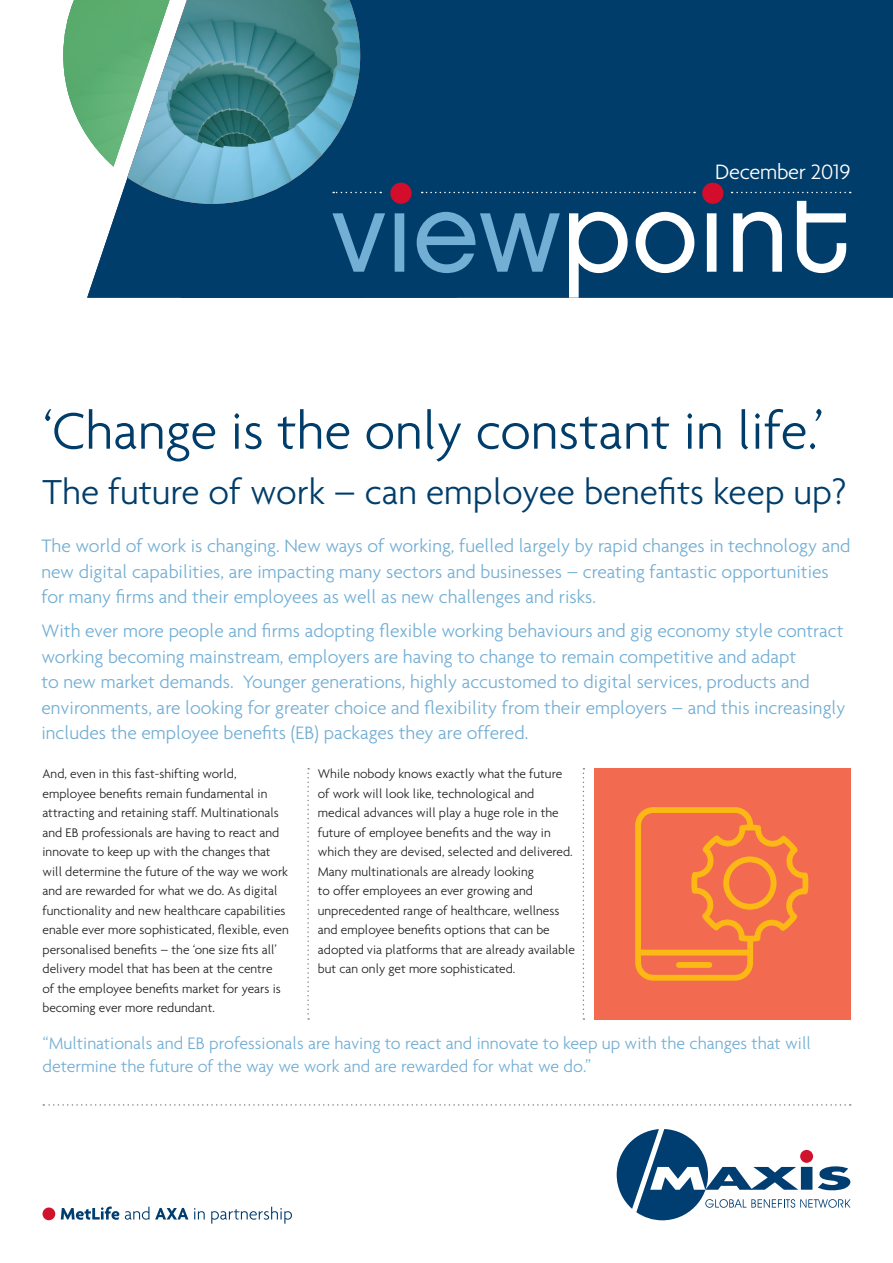
<style>
.page{position:relative;width:893px;height:1263px;background:#fff}
.page>*{position:absolute;margin:0;border:0;box-sizing:border-box;transform-origin:0 0}
.t1{font:300 55.5px "Agenda";color:#003d6a}
.t2{font:300 37.5px "Agenda";color:#003d6a}
.Body_9pt{font:300 22.5px "Agenda";letter-spacing:-.01em;color:#fff}
.Body_9pt-2{font:300 19.5px/25.5px "Agenda";color:#73aed4}
.t3{font:300 18px/22.5px "Agenda";color:#73aed4}
.Body_9pt-3{font:300 13.5px/19.5px "Agenda";color:#231f20}
</style>
<div class="page">
<svg style="left:87px;top:179px;width:94px;height:119px;fill:#003d6a"></svg>
<div style="left:360px;top:0;width:533px;height:298px;background:#003d6a"></div>
<div style="left:181px;top:14px;width:324px;height:284px;background:#003d6a"></div>
<svg style="left:422px;top:192px;width:273px;height:1px"></svg>
<svg style="left:360px;top:192px;width:21px;height:1px"></svg>
<svg style="left:731px;top:192px;width:120px;height:1px"></svg>
<svg style="left:569px;top:201px;width:277px;height:97px"></svg>
<svg style="left:332px;top:212px;width:228px;height:61px;background:#2c6892"></svg>
<div style="left:390px;top:183px;width:22px;height:21px;background:#d30d2b;border-radius:50%"></div>
<div style="left:702px;top:183px;width:21px;height:21px;background:#d30d2b;border-radius:50%"></div>
<svg style="left:617px;top:1129px;width:233px;height:91px"></svg>
<div style="left:800px;top:1150px;width:13px;height:13px;background:#d1122c;border-radius:50%"></div>
<svg style="left:61px;top:1206px;width:58px;height:14px"></svg>
<svg style="left:125px;top:1207px;width:24px;height:13px"></svg>
<svg style="left:155px;top:1208px;width:33px;height:11px"></svg>
<svg style="left:194px;top:1208px;width:11px;height:11px"></svg>
<svg style="left:211px;top:1207px;width:81px;height:17px"></svg>
<div style="left:43px;top:1207px;width:12px;height:13px;background:#d1122c;border-radius:50%"></div>
<img style="left:127px;top:0;width:233px;height:204px">
<svg style="left:63px;top:0;width:138px;height:167px"></svg>
<svg style="left:307px;top:768px;width:2px;height:252px"></svg>
<svg style="left:583px;top:768px;width:1px;height:252px"></svg>
<div style="left:594px;top:768px;width:256px;height:252px;background:#f26b50"></div>
<svg style="left:43px;top:1104px;width:808px;height:2px"></svg>
<svg style="left:635px;top:807px;width:174px;height:174px"></svg>
<p class="Body_9pt" style="left:715px;top:158px;width:137px">December 2019</p>
<p class="t1" style="left:43px;top:398px;width:783px">‘Change is the only constant in life.’</p>
<p class="t2" style="left:43px;top:470px;width:805px">The future of work – can employee benefits keep up?</p>
<p class="Body_9pt-2" style="left:41px;top:533px;width:811px">The world of work is changing. New ways of working, fuelled largely by rapid changes in technology and new digital capabilities, are impacting many sectors and businesses – creating fantastic opportunities for many firms and their employees as well as new challenges and risks.</p>
<p class="Body_9pt-2" style="left:41px;top:618px;width:806px">With ever more people and firms adopting flexible working behaviours and gig economy style contract working becoming mainstream, employers are having to change to remain competitive and adapt<br>to new market demands. Younger generations, highly accustomed to digital services, products and environments, are looking for greater choice and flexibility from their employers – and this increasingly includes the employee benefits (EB) packages they are offered.</p>
<p class="Body_9pt-3" style="left:43px;top:764px;width:248px">And, even in this fast-shifting world, employee benefits remain fundamental in attracting and retaining staff. Multinationals and EB professionals are having to react and innovate to keep up with the changes that will determine the future of the way we work and are rewarded for what we do. As digital functionality and new healthcare capabilities enable ever more sophisticated, flexible, even personalised benefits – the ‘one size fits all’ delivery model that has been at the centre<br>of the employee benefits market for years is becoming ever more redundant.</p>
<p class="Body_9pt-3" style="left:318px;top:764px;width:259px">While nobody knows exactly what the future of work will look like, technological and medical advances will play a huge role in the future of employee benefits and the way in which they are devised, selected and delivered.<br>Many multinationals are already looking<br>to offer employees an ever growing and unprecedented range of healthcare, wellness and employee benefits options that can be adopted via platforms that are already available but can only get more sophisticated.</p>
<p class="t3" style="left:43px;top:1032px;width:770px">“Multinationals and EB professionals are having to react and innovate to keep up with the changes that will determine the future of the way we work and are rewarded for what we do.”</p>
</div>
